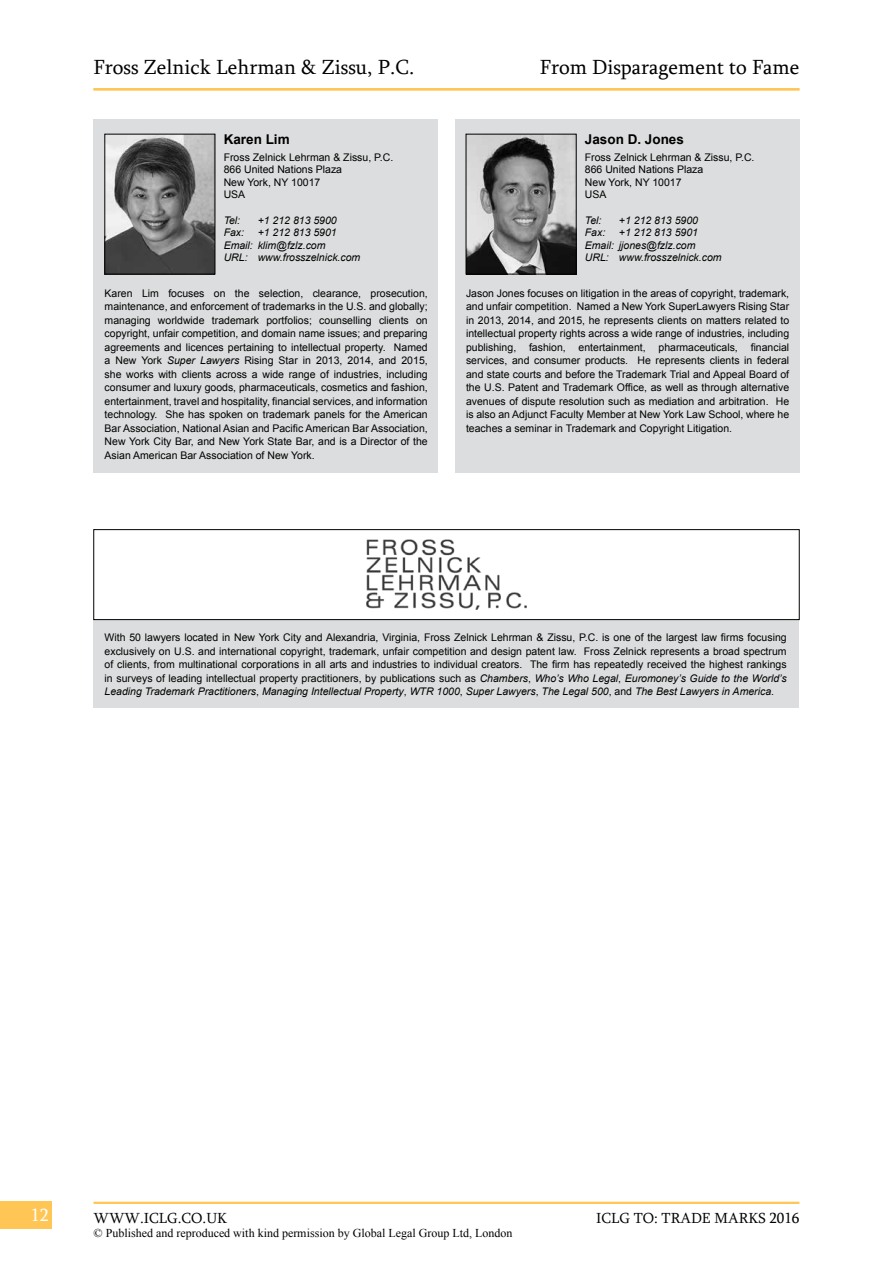
<style>
.page{position:relative;width:893px;height:1263px;background:#fff}
.page>*{position:absolute;margin:0;border:0;box-sizing:border-box;transform-origin:0 0}
.t1{font:21px "Sylfaen";color:#000}
.t2{font:18px "Sylfaen";color:#fff}
.t3{font:15px "Sylfaen";color:#000}
.t4{font:700 13.5px "Arial";color:#000}
.t5{font:12px "Times New Roman";color:#000}
.t6{font:10.5px/13.5px "Arial";color:#000;text-align:justify}
.t7{font:italic 10.5px/12.6px "Arial";color:#000}
.s1{font-style:italic}
</style>
<div class="page">
<div style="left:0;top:1201px;width:52px;height:28px;background:#ffc656"></div>
<hr style="left:94px;top:1202px;width:705px;height:2px;background:#ffc656">
<div style="left:94px;top:119px;width:344px;height:353px;background:#dcddde"></div>
<div style="left:94px;top:620px;width:705px;height:88px;background:#dcddde"></div>
<div style="left:455px;top:119px;width:344px;height:353px;background:#dcddde"></div>
<hr style="left:94px;top:88px;width:705px;height:2px;background:#ffc656">
<img style="left:107px;top:136px;width:106px;height:136px">
<div style="left:105px;top:134px;width:110px;height:140px;border:1px solid #000"></div>
<img style="left:468px;top:136px;width:106px;height:136px">
<div style="left:466px;top:134px;width:110px;height:140px;border:1px solid #000"></div>
<img style="left:366px;top:539px;width:161px;height:71px">
<div style="left:94px;top:529px;width:705px;height:91px;border:1px solid #000"></div>
<h1 class="t1" style="left:94px;top:53px;width:322px">Fross Zelnick Lehrman &amp; Zissu, P.C.</h1>
<h1 class="t1" style="left:540px;top:53px;width:261px">From Disparagement to Fame</h1>
<p class="t4" style="left:224px;top:130px;width:68px">Karen Lim</p>
<p class="t6" style="left:224px;top:151px;width:171px;line-height:12.6px;text-align:left">Fross Zelnick Lehrman &amp; Zissu, P.C.<br>866 United Nations Plaza<br>New York, NY 10017<br>USA</p>
<p class="t7" style="left:224px;top:214px;width:18px">Tel:</p>
<p class="t7" style="left:258px;top:214px;width:81px">+1 212 813 5900</p>
<p class="t7" style="left:224px;top:226px;width:22px">Fax:</p>
<p class="t7" style="left:224px;top:226px;width:138px;text-indent:34px">+1 212 813 5901<br>Email: klim@fzlz.com<br>URL: www.frosszelnick.com</p>
<p class="t6" style="left:105px;top:286px;width:325px">Karen Lim focuses on the selection, clearance, prosecution, maintenance, and enforcement of trademarks in the U.S. and globally; managing worldwide trademark portfolios; counselling clients on copyright, unfair competition, and domain name issues; and preparing agreements and licences pertaining to intellectual property. Named a New York <span class="s1">Super Lawyers</span> Rising Star in 2013, 2014, and 2015, she works with clients across a wide range of industries, including consumer and luxury goods, pharmaceuticals, cosmetics and fashion, entertainment, travel and hospitality, financial services, and information technology. She has spoken on trademark panels for the American Bar Association, National Asian and Pacific American Bar Association, New York City Bar, and New York State Bar, and is a Director of the Asian American Bar Association of New York.</p>
<p class="t4" style="left:585px;top:130px;width:101px">Jason D. Jones</p>
<p class="t6" style="left:585px;top:151px;width:171px;line-height:12.6px;text-align:left">Fross Zelnick Lehrman &amp; Zissu, P.C.<br>866 United Nations Plaza<br>New York, NY 10017<br>USA</p>
<p class="t7" style="left:585px;top:214px;width:18px">Tel:</p>
<p class="t7" style="left:619px;top:214px;width:81px">+1 212 813 5900</p>
<p class="t7" style="left:585px;top:226px;width:22px">Fax:</p>
<p class="t7" style="left:585px;top:226px;width:138px;text-indent:34px">+1 212 813 5901<br>Email: jjones@fzlz.com<br>URL: www.frosszelnick.com</p>
<p class="t6" style="left:466px;top:286px;width:325px">Jason Jones focuses on litigation in the areas of copyright, trademark, and unfair competition. Named a New York SuperLawyers Rising Star in 2013, 2014, and 2015, he represents clients on matters related to intellectual property rights across a wide range of industries, including publishing, fashion, entertainment, pharmaceuticals, financial services, and consumer products. He represents clients in federal and state courts and before the Trademark Trial and Appeal Board of the U.S. Patent and Trademark Office, as well as through alternative avenues of dispute resolution such as mediation and arbitration. He is also an Adjunct Faculty Member at New York Law School, where he teaches a seminar in Trademark and Copyright Litigation.</p>
<p class="t6" style="left:105px;top:631px;width:684px">With 50 lawyers located in New York City and Alexandria, Virginia, Fross Zelnick Lehrman &amp; Zissu, P.C. is one of the largest law firms focusing exclusively on U.S. and international copyright, trademark, unfair competition and design patent law. Fross Zelnick represents a broad spectrum of clients, from multinational corporations in all arts and industries to individual creators. The firm has repeatedly received the highest rankings in surveys of leading intellectual property practitioners, by publications such as <span class="s1">Chambers</span>, <span class="s1">Who’s Who Legal</span>, <span class="s1">Euromoney’s Guide to the World’s Leading Trademark Practitioners</span>, <span class="s1">Managing Intellectual Property</span>, <span class="s1">WTR 1000</span>, <span class="s1">Super Lawyers</span>, <span class="s1">The Legal 500</span>, and <span class="s1">The Best Lawyers in America</span>.</p>
<h2 class="t2" style="left:31px;top:1202px;width:20px">12</h2>
<h3 class="t3" style="left:94px;top:1208px;width:135px">WWW.ICLG.CO.UK</h3>
<h3 class="t3" style="left:596px;top:1208px;width:205px">ICLG TO: TRADE MARKS 2016</h3>
<p class="t5" style="left:94px;top:1225px;width:420px">© Published and reproduced with kind permission by Global Legal Group Ltd, London</p>
</div>
